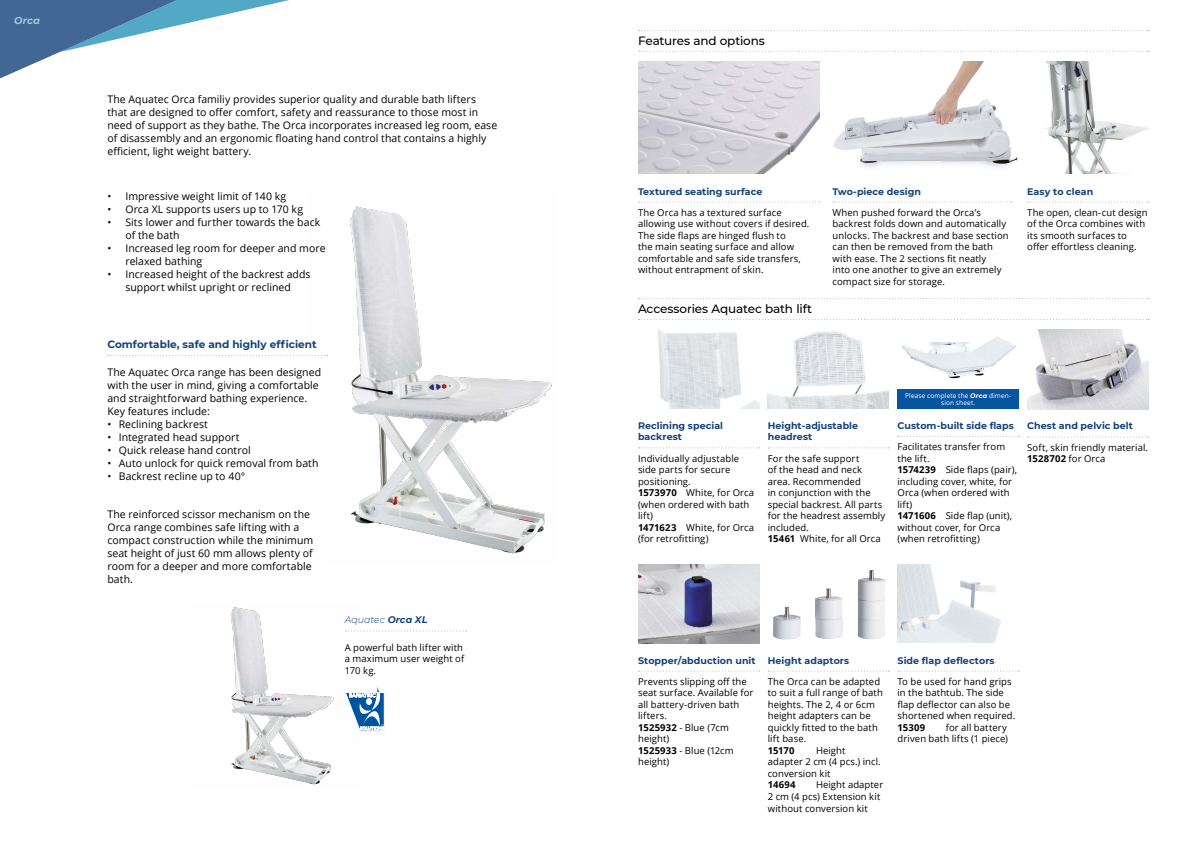
<style>
.page{position:relative;width:1191px;height:842px;background:#fff}
.page>*{position:absolute;margin:0;border:0;box-sizing:border-box;transform-origin:0 0}
.t1{font:500 12px "Montserrat";letter-spacing:-.01em;color:#000}
.t2{font:10.5px/13px "Open Sans";letter-spacing:.005em;color:#000}
.t3{font:700 10.5px "Montserrat";color:#14427a}
.t4{font:italic 700 10px "Montserrat";color:#a0c7dd}
.t5{font:9.5px/11.5px "Open Sans";letter-spacing:.01em;color:#000}
.t6{font:700 9.5px/11.5px "Montserrat";letter-spacing:.005em;color:#14427a}
.t7{font:700 9.5px "Open Sans";letter-spacing:.02em;color:#000}
.t8{font:italic 300 9.5px "Montserrat";letter-spacing:-.005em;color:#14427a}
.t9{font:6.5px/7px "Open Sans";letter-spacing:.025em;color:#fff;text-align:center}
.s1{font-weight:700}
.s2{font-family:"Montserrat";font-weight:700;font-style:italic}
</style>
<div class="page">
<svg style="left:638px;top:30px;width:511px;height:1px"></svg>
<svg style="left:638px;top:51px;width:511px;height:1px"></svg>
<svg style="left:638px;top:298px;width:511px;height:1px"></svg>
<svg style="left:638px;top:319px;width:511px;height:1px"></svg>
<svg style="left:0;top:0;width:289px;height:79px"></svg>
<img style="left:327px;top:206px;width:225px;height:348px">
<svg style="left:108px;top:355px;width:219px;height:1px"></svg>
<img style="left:230px;top:607px;width:104px;height:178px">
<img style="left:657px;top:330px;width:102px;height:78px">
<img style="left:768px;top:331px;width:121px;height:77px">
<svg style="left:638px;top:447px;width:121px;height:1px"></svg>
<img style="left:638px;top:564px;width:121px;height:79px">
<svg style="left:773px;top:606px;width:100px;height:34px"></svg>
<img style="left:814px;top:570px;width:71px;height:69px">
<img style="left:897px;top:564px;width:104px;height:79px">
<svg style="left:638px;top:671px;width:122px;height:1px"></svg>
<svg style="left:898px;top:671px;width:121px;height:1px"></svg>
<img style="left:902px;top:336px;width:114px;height:43px">
<img style="left:1027px;top:330px;width:121px;height:79px">
<svg style="left:1027px;top:437px;width:121px;height:1px"></svg>
<svg style="left:345px;top:630px;width:121px;height:1px"></svg>
<svg style="left:345px;top:687px;width:40px;height:44px"></svg>
<svg style="left:833px;top:202px;width:178px;height:1px"></svg>
<img style="left:834px;top:62px;width:184px;height:106px">
<svg style="left:638px;top:202px;width:182px;height:1px"></svg>
<img style="left:638px;top:62px;width:181px;height:111px">
<svg style="left:1027px;top:202px;width:122px;height:1px"></svg>
<img style="left:1045px;top:62px;width:103px;height:111px">
<svg style="left:768px;top:447px;width:121px;height:1px"></svg>
<svg style="left:898px;top:436px;width:121px;height:1px"></svg>
<svg style="left:768px;top:671px;width:121px;height:1px"></svg>
<div style="left:897px;top:389px;width:121px;height:19px;background:#0755a0"></div>
<p class="t4" style="left:14px;top:13px;width:27px">Orca</p>
<p class="t2" style="left:107px;top:93px;width:391px">The Aquatec Orca familiy provides superior quality and durable bath lifters that are designed to offer comfort, safety and reassurance to those most in need of support as they bathe. The Orca incorporates increased leg room, ease of disassembly and an ergonomic floating hand control that contains a highly efficient, light weight battery.</p>
<p class="t2" style="left:107px;top:190px;width:180px">• Impressive weight limit of 140 kg</p>
<p class="t2" style="left:107px;top:203px;width:197px">• Orca XL supports users up to 170 kg</p>
<p class="t2" style="left:125px;top:216px;width:196px;text-indent:-18px">• Sits lower and further towards the back of the bath</p>
<p class="t2" style="left:125px;top:242px;width:202px;text-indent:-18px">• Increased leg room for deeper and more relaxed bathing</p>
<p class="t2" style="left:107px;top:268px;width:205px;text-align:center">• Increased height of the backrest adds support whilst upright or reclined</p>
<p class="t3" style="left:107px;top:336px;width:211px">Comfortable, safe and highly efficient</p>
<p class="t2" style="left:107px;top:366px;width:215px">The Aquatec Orca range has been designed with the user in mind, giving a comfortable and straightforward bathing experience.<br>Key features include:</p>
<p class="t2" style="left:107px;top:418px;width:102px">• Reclining backrest</p>
<p class="t2" style="left:107px;top:431px;width:134px">• Integrated head support</p>
<p class="t2" style="left:107px;top:444px;width:145px">• Quick release hand control</p>
<p class="t2" style="left:107px;top:457px;width:213px">• Auto unlock for quick removal from bath</p>
<p class="t2" style="left:107px;top:470px;width:139px">• Backrest recline up to 40°</p>
<p class="t2" style="left:107px;top:507px;width:207px">The reinforced scissor mechanism on the Orca range combines safe lifting with a compact construction while the minimum seat height of just 60 mm allows plenty of room for a deeper and more comfortable bath.</p>
<p class="t8" style="left:345px;top:614px;width:84px">Aquatec <span class="s1">Orca XL</span></p>
<p class="t5" style="left:345px;top:641px;width:121px">A powerful bath lifter with a maximum user weight of<br>170 kg.</p>
<p class="t1" style="left:638px;top:32px;width:128px">Features and options</p>
<p class="t6" style="left:638px;top:185px;width:126px">Textured seating surface</p>
<p class="t5" style="left:638px;top:206px;width:173px">The Orca has a textured surface allowing use without covers if desired.<br>The side flaps are hinged flush to<br>the main seating surface and allow comfortable and safe side transfers, without entrapment of skin.</p>
<p class="t1" style="left:638px;top:301px;width:176px">Accessories Aquatec bath lift</p>
<p class="t6" style="left:832px;top:185px;width:90px">Two-piece design</p>
<p class="t5" style="left:832px;top:206px;width:177px">When pushed forward the Orca’s backrest folds down and automatically unlocks. The backrest and base section can then be removed from the bath with ease. The 2 sections fit neatly<br>into one another to give an extremely compact size for storage.</p>
<p class="t6" style="left:1027px;top:185px;width:68px">Easy to clean</p>
<p class="t5" style="left:1027px;top:206px;width:122px">The open, clean-cut design of the Orca combines with its smooth surfaces to offer effortless cleaning.</p>
<p class="t6" style="left:638px;top:419px;width:87px">Reclining special backrest</p>
<p class="t5" style="left:638px;top:452px;width:118px">Individually adjustable side parts for secure positioning.<br><span class="s1">1573970</span> White, for Orca (when ordered with bath lift)<br><span class="s1">1471623</span> White, for Orca (for retrofitting)</p>
<p class="t6" style="left:767px;top:419px;width:92px">Height-adjustable headrest</p>
<p class="t5" style="left:767px;top:452px;width:119px">For the safe support<br>of the head and neck area. Recommended<br>in conjunction with the special backrest. All parts for the headrest assembly included.<br><span class="s1">15461</span> White, for all Orca</p>
<p class="t9" style="left:905px;top:392px;width:107px">Please complete the <span class="s2">Orca</span> dimen&shy;sion sheet.</p>
<p class="t6" style="left:897px;top:419px;width:118px">Custom-built side flaps</p>
<p class="t5" style="left:897px;top:441px;width:121px">Facilitates transfer from the lift.<br><span class="s1">1574239</span> Side flaps (pair), including cover, white, for<br>Orca (when ordered with lift)<br><span class="s1">1471606</span> Side flap (unit), without cover, for Orca (when retrofitting)</p>
<p class="t6" style="left:1027px;top:420px;width:107px">Chest and pelvic belt</p>
<p class="t5" style="left:1027px;top:441px;width:122px">Soft, skin friendly material.<br><span class="s1">1528702</span> for Orca</p>
<p class="t6" style="left:638px;top:654px;width:119px">Stopper/abduction unit</p>
<p class="t5" style="left:638px;top:675px;width:117px">Prevents slipping off the seat surface. Available for all battery-driven bath lifters.<br><span class="s1">1525932</span> - Blue (7cm height)<br><span class="s1">1525933</span> - Blue (12cm height)</p>
<p class="t6" style="left:768px;top:654px;width:83px">Height adaptors</p>
<p class="t5" style="left:768px;top:675px;width:117px">The Orca can be adapted to suit a full range of bath heights. The 2, 4 or 6cm height adapters can be quickly fitted to the bath lift base.</p>
<p class="t7" style="left:768px;top:744px;width:28px">15170</p>
<p class="t5" style="left:768px;top:744px;width:114px;text-indent:48px">Height adapter 2 cm (4 pcs.) incl. conversion kit</p>
<p class="t7" style="left:768px;top:778px;width:29px">14694</p>
<p class="t5" style="left:768px;top:779px;width:117px;text-indent:48px">Height adapter<br>2 cm (4 pcs) Extension kit without conversion kit</p>
<p class="t6" style="left:897px;top:654px;width:99px">Side flap deflectors</p>
<p class="t5" style="left:897px;top:675px;width:119px">To be used for hand grips in the bathtub. The side flap deflector can also be shortened when required.</p>
<p class="t7" style="left:897px;top:721px;width:29px">15309</p>
<p class="t5" style="left:897px;top:721px;width:112px;text-align:right">for all battery<br>driven bath lifts (1 piece)</p>
</div>
